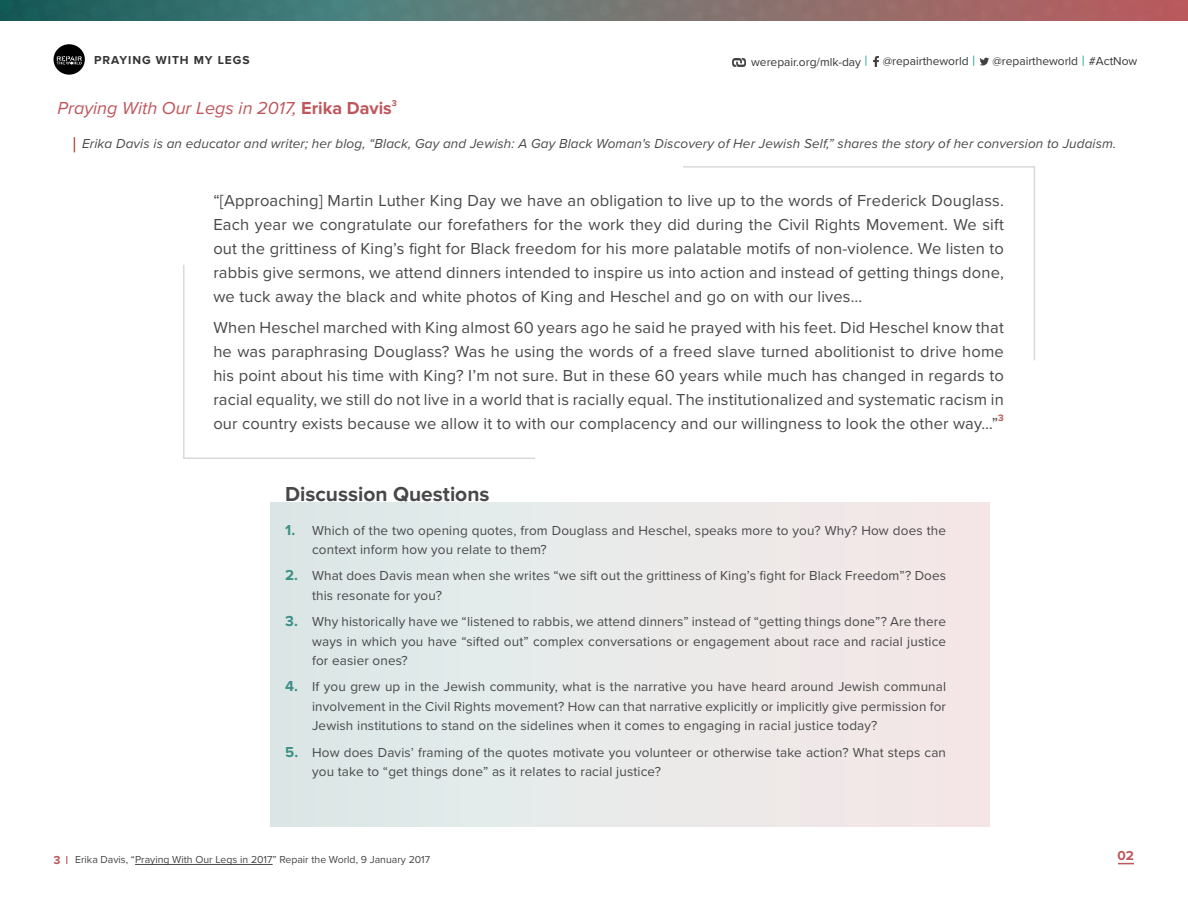
<style>
.page{position:relative;width:1188px;height:918px;background:#fff}
.page>*{position:absolute;margin:0;border:0;box-sizing:border-box;transform-origin:0 0}
.t1{font:700 21px "Proxima Nova";color:#48484a}
.t2{font:italic 18px "Proxima Nova";color:#be565b}
.t3{font:16.5px/24px "Proxima Nova";letter-spacing:.01em;color:#48484a;text-align:justify}
.t4{font:13.5px/19.5px "Proxima Nova";letter-spacing:.01em;color:#48484a}
.t5{font:italic 13.5px "Proxima Nova";letter-spacing:.01em;color:#48484a}
.t6{font:700 13.5px "Proxima Nova";color:#be565b}
.t7{font:12px "Proxima Nova";letter-spacing:-.005em;color:#353536}
.t8{font:700 12px "Proxima Nova";letter-spacing:.08em;color:#353536}
.t9{font:700 12px "Proxima Nova";color:#be565b}
.t10{font:10.5px "Proxima Nova";color:#454647}
.t11{font:700 9.6px "Proxima Nova";color:#be565b}
.s1{font-weight:700;font-style:normal}
.s2{font-weight:700;font-size:15px;color:#3d9085}
</style>
<div class="page">
<img style="left:0;top:0;width:1188px;height:21px">
<div style="left:54px;top:44px;width:31px;height:31px;background:#000;border-radius:50%"></div>
<img style="left:63px;top:44px;width:6px;height:31px">
<svg style="left:57px;top:56px;width:25px;height:9px"></svg>
<svg style="left:1118px;top:863px;width:16px;height:1px"></svg>
<svg style="left:873px;top:56px;width:5px;height:10px"></svg>
<svg style="left:973px;top:56px;width:15px;height:10px"></svg>
<svg style="left:733px;top:59px;width:13px;height:7px"></svg>
<hr style="left:135px;top:864px;width:138px;height:1px;background:#454647">
<div style="left:271px;top:502px;width:719px;height:325px;background:linear-gradient(to right,#dbeae9,#f6e8e8)"></div>
<svg style="left:683px;top:166px;width:352px;height:195px"></svg>
<svg style="left:183px;top:265px;width:352px;height:194px"></svg>
<svg style="left:74px;top:137px;width:1px;height:15px"></svg>
<p class="t8" style="left:94px;top:53px;width:157px">PRAYING WITH MY LEGS</p>
<p class="t7" style="left:751px;top:53px;width:112px">werepair.org/mlk-day</p>
<p class="t7" style="left:883px;top:52px;width:87px">@repairtheworld</p>
<p class="t7" style="left:993px;top:52px;width:87px">@repairtheworld</p>
<p class="t7" style="left:1089px;top:52px;width:50px">#ActNow</p>
<p class="t2" style="left:58px;top:95px;width:341px">Praying With Our Legs in 2017, <span class="s1">Erika Davis</span><sup>3</sup></p>
<p class="t5" style="left:82px;top:133px;width:1036px">Erika Davis is an educator and writer; her blog, “Black, Gay and Jewish: A Gay Black Woman's Discovery of Her Jewish Self,” shares the story of her conversion to Judaism.</p>
<p class="t3" style="left:213px;top:188px;width:792px">“[Approaching] Martin Luther King Day we have an obligation to live up to the words of Frederick Douglass.<br>Each year we congratulate our forefathers for the work they did during the Civil Rights Movement. We sift out the grittiness of King’s fight for Black freedom for his more palatable motifs of non-violence. We listen to rabbis give sermons, we attend dinners intended to inspire us into action and instead of getting things done, we tuck away the black and white photos of King and Heschel and go on with our lives…</p>
<p class="t3" style="left:213px;top:315px;width:792px">When Heschel marched with King almost 60 years ago he said he prayed with his feet. Did Heschel know that he was paraphrasing Douglass? Was he using the words of a freed slave turned abolitionist to drive home his point about his time with King? I’m not sure. But in these 60 years while much has changed in regards to racial equality, we still do not live in a world that is racially equal. The institutionalized and systematic racism in our country exists because we allow it to with our complacency and our willingness to look the other way…”</p>
<p class="t11" style="left:998px;top:412px;width:7px">3</p>
<p class="t1" style="left:285px;top:482px;width:206px">Discussion Questions</p>
<p class="t4" style="left:312px;top:520px;width:635px;text-indent:-27px"><span class="s2">1.</span> Which of the two opening quotes, from Douglass and Heschel, speaks more to you? Why? How does the context inform how you relate to them?</p>
<p class="t4" style="left:312px;top:566px;width:636px;text-indent:-27px"><span class="s2">2.</span> What does Davis mean when she writes “we sift out the grittiness of King’s fight for Black Freedom”? Does this resonate for you?</p>
<p class="t4" style="left:312px;top:611px;width:636px;text-align:justify;text-indent:-27px"><span class="s2">3.</span> Why historically have we “listened to rabbis, we attend dinners” instead of “getting things done”? Are there ways in which you have “sifted out” complex conversations or engagement about race and racial justice for easier ones?</p>
<p class="t4" style="left:312px;top:677px;width:636px;text-align:justify;text-indent:-27px"><span class="s2">4.</span> If you grew up in the Jewish community, what is the narrative you have heard around Jewish communal involvement in the Civil Rights movement? How can that narrative explicitly or implicitly give permission for Jewish institutions to stand on the sidelines when it comes to engaging in racial justice today?</p>
<p class="t4" style="left:312px;top:742px;width:635px;text-indent:-27px"><span class="s2">5.</span> How does Davis’ framing of the quotes motivate you volunteer or otherwise take action? What steps can you take to “get things done” as it relates to racial justice?</p>
<p class="t9" style="left:54px;top:853px;width:9px">3</p>
<p class="t10" style="left:75px;top:851px;width:357px">Erika Davis, “Praying With Our Legs in 2017” Repair the World, 9 January 2017</p>
<p class="t6" style="left:1118px;top:847px;width:18px">02</p>
</div>
